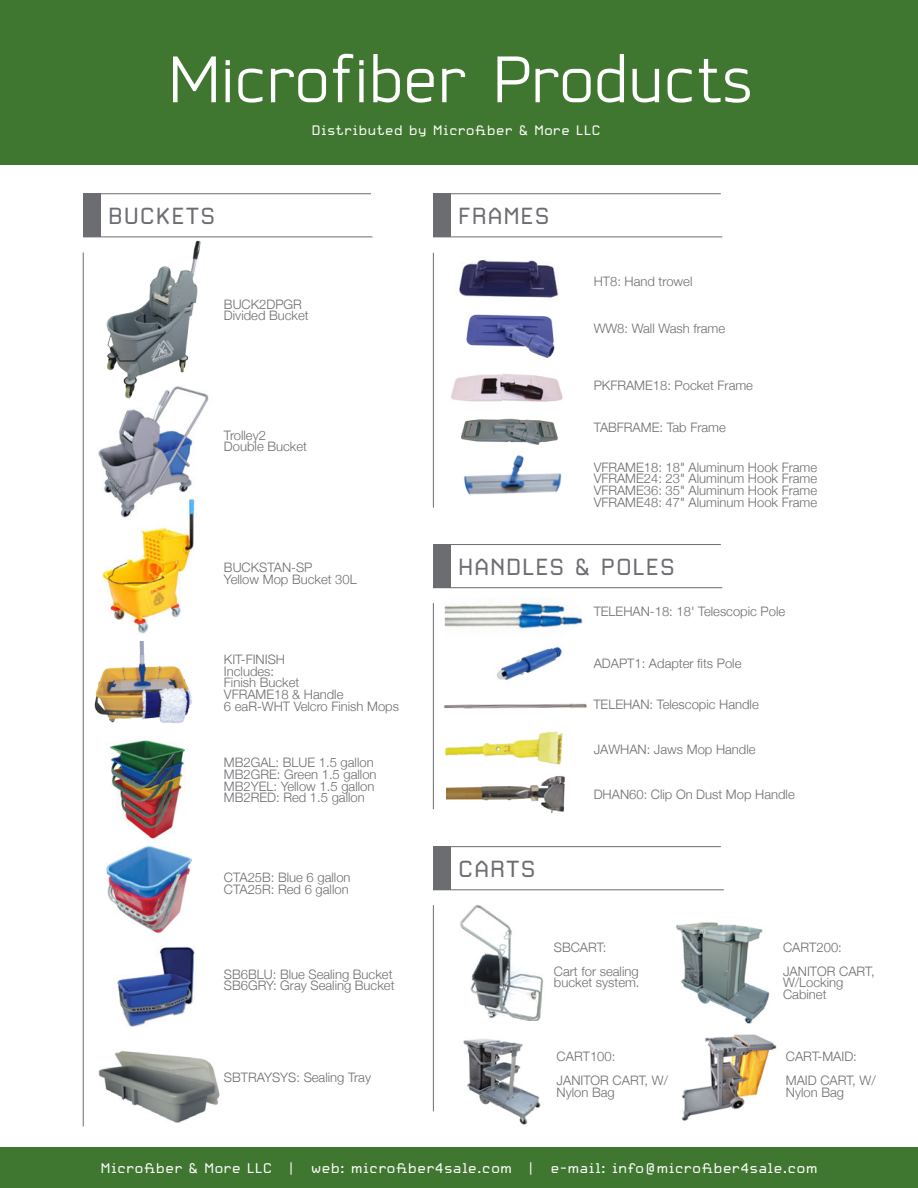
<style>
.page{position:relative;width:918px;height:1188px;background:#fff}
.page>*{position:absolute;margin:0;border:0;box-sizing:border-box;transform-origin:0 0}
.t1{font:82.5px "Coupe";color:#fff}
.t2{font:28.05px "Carbon";color:#6c6d70}
.t3{font:16.8px "Carbon";color:#fff}
.t4{font:16.5px "Carbon";color:#fff}
.t5{font:300 13.05px/11.7px "Helvetica Neue";color:#6c6d70}
.s1{font-size:15px}
</style>
<div class="page">
<img style="left:106px;top:240px;width:95px;height:144px">
<img style="left:681px;top:1034px;width:96px;height:87px">
<img style="left:98px;top:1051px;width:122px;height:72px">
<div style="left:0;top:0;width:918px;height:165px;background:#407730"></div>
<div style="left:0;top:1148px;width:918px;height:40px;background:#407730"></div>
<img style="left:101px;top:521px;width:93px;height:113px">
<img style="left:109px;top:740px;width:76px;height:99px">
<img style="left:82px;top:642px;width:110px;height:92px">
<img style="left:106px;top:846px;width:86px;height:87px">
<div style="left:83px;top:194px;width:17px;height:43px;background:#6c6d70"></div>
<div style="left:433px;top:194px;width:17px;height:43px;background:#6c6d70"></div>
<div style="left:433px;top:544px;width:17px;height:44px;background:#6c6d70"></div>
<div style="left:433px;top:847px;width:17px;height:43px;background:#6c6d70"></div>
<hr style="left:83px;top:193px;width:288px;height:1px;background:#6c6d70">
<hr style="left:433px;top:193px;width:288px;height:1px;background:#6c6d70">
<hr style="left:433px;top:544px;width:288px;height:1px;background:#6c6d70">
<hr style="left:433px;top:846px;width:288px;height:1px;background:#6c6d70">
<hr style="left:83px;top:237px;width:289px;height:1px;background:#6c6d70">
<hr style="left:433px;top:237px;width:289px;height:1px;background:#6c6d70">
<hr style="left:433px;top:587px;width:289px;height:1px;background:#6c6d70">
<hr style="left:433px;top:890px;width:291px;height:1px;background:#6c6d70">
<hr style="left:83px;top:252px;width:1px;height:874px;background:#6c6d70">
<hr style="left:433px;top:253px;width:1px;height:255px;background:#6c6d70">
<hr style="left:433px;top:603px;width:1px;height:206px;background:#6c6d70">
<hr style="left:433px;top:905px;width:1px;height:206px;background:#6c6d70">
<img style="left:459px;top:260px;width:100px;height:38px">
<img style="left:466px;top:314px;width:89px;height:44px">
<img style="left:461px;top:418px;width:97px;height:27px">
<img style="left:451px;top:374px;width:112px;height:28px">
<img style="left:464px;top:455px;width:98px;height:40px">
<img style="left:496px;top:646px;width:66px;height:34px">
<img style="left:443px;top:703px;width:144px;height:6px">
<img style="left:445px;top:731px;width:118px;height:34px">
<img style="left:447px;top:775px;width:118px;height:39px">
<img style="left:460px;top:904px;width:84px;height:116px">
<img style="left:676px;top:922px;width:94px;height:102px">
<img style="left:463px;top:1039px;width:78px;height:86px">
<img style="left:117px;top:947px;width:78px;height:80px">
<img style="left:98px;top:384px;width:111px;height:137px">
<img style="left:445px;top:603px;width:138px;height:26px">
<p class="t1" style="left:168px;top:39px;width:586px">Microfiber Products</p>
<p class="t4" style="left:311px;top:122px;width:291px">Distributed by Microfiber &amp; More LLC</p>
<p class="t2" style="left:108px;top:202px;width:109px">BUCKETS</p>
<p class="t2" style="left:458px;top:202px;width:94px">FRAMES</p>
<p class="t5" style="left:224px;top:298px;width:79px">BUCK2DPGR</p>
<p class="t5" style="left:224px;top:310px;width:86px">Divided Bucket</p>
<p class="t5" style="left:224px;top:429px;width:44px">Trolley2</p>
<p class="t5" style="left:224px;top:441px;width:85px">Double Bucket</p>
<p class="t5" style="left:594px;top:275px;width:100px">HT8: Hand trowel</p>
<p class="t5" style="left:594px;top:322px;width:133px">WW8: Wall Wash frame</p>
<p class="t5" style="left:594px;top:379px;width:161px">PKFRAME18: Pocket Frame</p>
<p class="t5" style="left:594px;top:422px;width:134px">TABFRAME: Tab Frame</p>
<p class="t5" style="left:594px;top:461px;width:225px">VFRAME18: 18" Aluminum Hook Frame</p>
<p class="t5" style="left:594px;top:473px;width:225px">VFRAME24: 23" Aluminum Hook Frame</p>
<p class="t5" style="left:594px;top:484px;width:225px">VFRAME36: 35" Aluminum Hook Frame</p>
<p class="t5" style="left:594px;top:496px;width:225px">VFRAME48: 47" Aluminum Hook Frame</p>
<p class="t5" style="left:224px;top:561px;width:90px">BUCKSTAN-SP</p>
<p class="t5" style="left:224px;top:573px;width:134px">Yellow Mop Bucket 30L</p>
<p class="t5" style="left:224px;top:653px;width:63px">KIT-FINISH</p>
<p class="t5" style="left:224px;top:665px;width:52px">Includes:</p>
<p class="t5" style="left:224px;top:677px;width:77px">Finish Bucket</p>
<p class="t5" style="left:224px;top:688px;width:121px">VFRAME18 &amp; Handle</p>
<p class="t5" style="left:224px;top:700px;width:177px">6 eaR-WHT Velcro Finish Mops</p>
<p class="t2" style="left:458px;top:553px;width:219px">HANDLES &amp; POLES</p>
<p class="t5" style="left:594px;top:605px;width:193px">TELEHAN-18: 18' Telescopic Pole</p>
<p class="t5" style="left:594px;top:657px;width:149px">ADAPT1: Adapter fits Pole</p>
<p class="t5" style="left:593px;top:698px;width:167px">TELEHAN: Telescopic Handle</p>
<p class="t5" style="left:594px;top:743px;width:163px">JAWHAN: Jaws Mop Handle</p>
<p class="t5" style="left:224px;top:756px;width:151px">MB2GAL: BLUE 1.5 gallon</p>
<p class="t5" style="left:224px;top:768px;width:154px">MB2GRE: Green 1.5 gallon</p>
<p class="t5" style="left:224px;top:780px;width:152px">MB2YEL: Yellow 1.5 gallon</p>
<p class="t5" style="left:224px;top:792px;width:142px">MB2RED: Red 1.5 gallon</p>
<p class="t5" style="left:594px;top:788px;width:203px">DHAN60: Clip On Dust Mop Handle</p>
<p class="t5" style="left:224px;top:871px;width:128px">CTA25B: Blue 6 gallon</p>
<p class="t5" style="left:224px;top:883px;width:126px">CTA25R: Red 6 gallon</p>
<p class="t5" style="left:224px;top:968px;width:170px">SB6BLU: Blue Sealing Bucket</p>
<p class="t5" style="left:224px;top:980px;width:172px">SB6GRY: Gray Sealing Bucket</p>
<p class="t5" style="left:224px;top:1072px;width:149px">SBTRAYSYS: Sealing Tray</p>
<p class="t2" style="left:458px;top:855px;width:80px">CARTS</p>
<p class="t5" style="left:554px;top:941px;width:54px">SBCART:</p>
<p class="t5" style="left:554px;top:965px;width:87px">Cart for sealing bucket system.</p>
<p class="t5" style="left:557px;top:1051px;width:60px">CART100:</p>
<p class="t5" style="left:557px;top:1074px;width:113px">JANITOR CART, W/<br>Nylon Bag</p>
<p class="t5" style="left:783px;top:941px;width:60px">CART200:</p>
<p class="t5" style="left:783px;top:965px;width:93px">JANITOR CART,<br>W/Locking<br>Cabinet</p>
<p class="t5" style="left:786px;top:1051px;width:73px">CART-MAID:</p>
<p class="t5" style="left:786px;top:1074px;width:91px">MAID CART, W/<br>Nylon Bag</p>
<p class="t3" style="left:101px;top:1160px;width:719px">Microfiber &amp; More LLC <span class="s1">|</span> web: microfiber4sale.com <span class="s1">|</span> e-mail: info@microfiber4sale.com</p>
</div>
